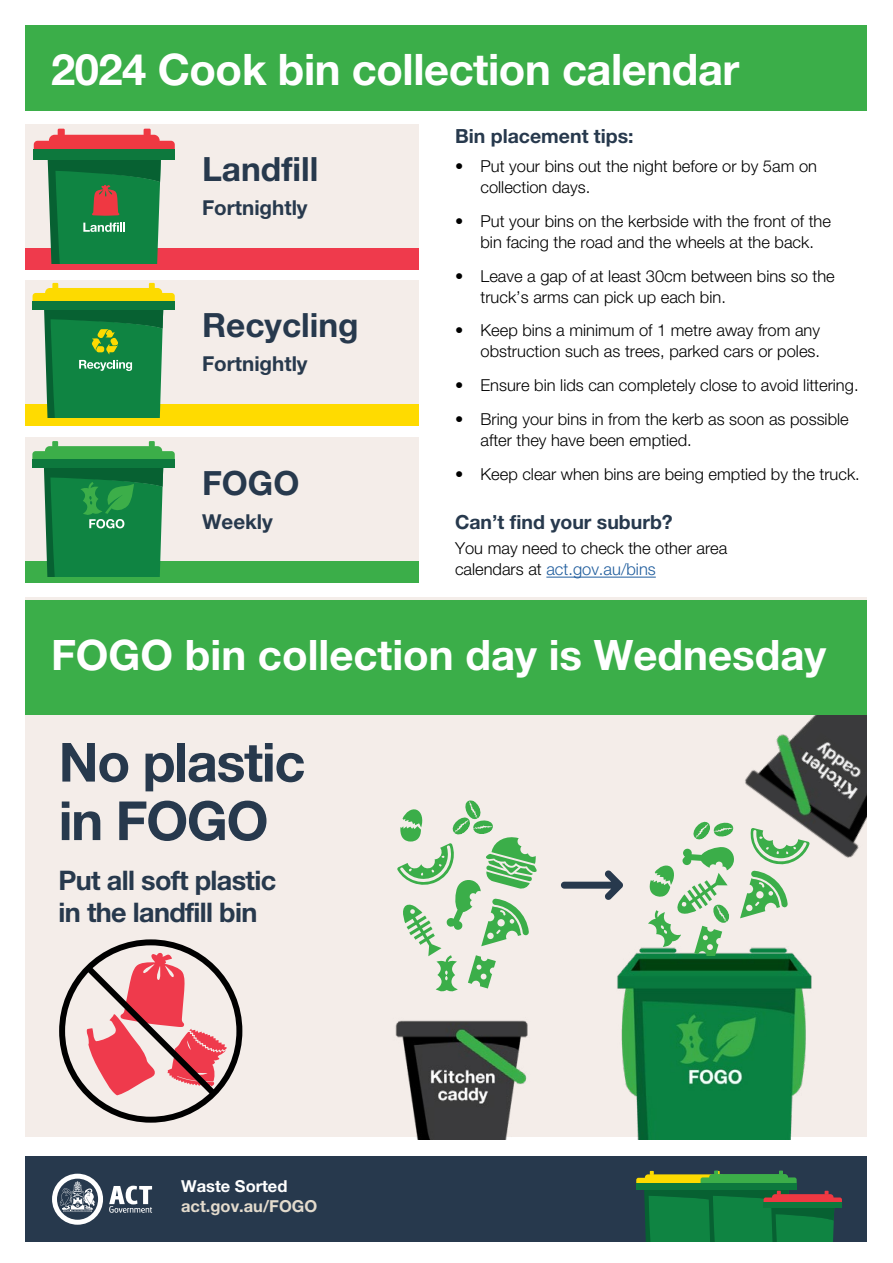
<style>
.page{position:relative;width:893px;height:1263px;background:#fff}
.page>*{position:absolute;margin:0;border:0;box-sizing:border-box;transform-origin:0 0}
.t1{font:700 54px/58.5px "Helvetica Neue CE";letter-spacing:-.025em;color:#27394d}
.h1_2024{font:700 43.5px "Helvetica Neue CE";letter-spacing:-.01em;color:#fff}
.t2{font:700 42px "Helvetica Neue CE";color:#fff}
.t3{font:700 33.45px "Helvetica Neue CE";color:#27394d}
.t4{font:700 27px/32.4px "Helvetica Neue CE";letter-spacing:-.025em;color:#27394d}
.Body_Big{font:700 20.55px "Helvetica Neue CE";color:#27394d}
.h3_2024{font:700 19.5px "Helvetica Neue CE";color:#27394d}
.Body_Big-2{font:300 16.5px/21px "Helvetica Neue CE";color:#000}
.t5{font:700 16.5px "Helvetica Neue CE";color:#e3dbcd}
.t6{font:700 16.5px "Helvetica Neue CE";color:#fff}
.s1{color:#215e9e}
</style>
<div class="page">
<div style="left:26px;top:26px;width:841px;height:85px;background:#3bae49"></div>
<div style="left:26px;top:1157px;width:841px;height:85px;background:#27394d"></div>
<svg style="left:636px;top:1170px;width:206px;height:72px"></svg>
<div style="left:764px;top:1202px;width:78px;height:6px;background:#0d783d"></div>
<svg style="left:109px;top:1186px;width:43px;height:27px"></svg>
<svg style="left:52px;top:1174px;width:51px;height:51px"></svg>
<div style="left:26px;top:597px;width:841px;height:540px;background:#f4ede9"></div>
<hr style="left:546px;top:577px;width:110px;height:1px;background:#215e9e">
<div style="left:26px;top:124px;width:393px;height:146px;background:#f4ede9"></div>
<div style="left:26px;top:437px;width:393px;height:146px;background:#f4ede9"></div>
<div style="left:26px;top:248px;width:393px;height:22px;background:#ef3a4c"></div>
<div style="left:26px;top:561px;width:393px;height:22px;background:#3bae49"></div>
<div style="left:26px;top:280px;width:393px;height:146px;background:#f4ede9"></div>
<div style="left:26px;top:404px;width:393px;height:22px;background:#ffdb00"></div>
<svg style="left:32px;top:441px;width:143px;height:18px"></svg>
<div style="left:32px;top:459px;width:143px;height:9px;background:#0d783d"></div>
<svg style="left:44px;top:468px;width:119px;height:108px;background:#188445"></svg>
<svg style="left:34px;top:135px;width:141px;height:14px;background:#ef4952"></svg>
<div style="left:58px;top:129px;width:7px;height:7px;background:#ef3842"></div>
<div style="left:144px;top:129px;width:7px;height:7px;background:#ef3842"></div>
<div style="left:34px;top:149px;width:141px;height:10px;background:#0d783d"></div>
<svg style="left:48px;top:159px;width:113px;height:105px;background:#247c45"></svg>
<svg style="left:33px;top:283px;width:142px;height:18px"></svg>
<div style="left:33px;top:301px;width:142px;height:9px;background:#0d783d"></div>
<svg style="left:44px;top:310px;width:119px;height:108px;background:#1e8544"></svg>
<div style="left:59px;top:939px;width:183px;height:184px;border:6px solid #000;border-radius:50%"></div>
<svg style="left:79px;top:953px;width:148px;height:150px"></svg>
<img style="left:617px;top:947px;width:195px;height:193px">
<svg style="left:740px;top:881px;width:48px;height:37px"></svg>
<svg style="left:693px;top:821px;width:26px;height:19px"></svg>
<img style="left:395px;top:1020px;width:133px;height:120px">
<svg style="left:397px;top:800px;width:140px;height:192px"></svg>
<svg style="left:648px;top:847px;width:86px;height:108px"></svg>
<svg style="left:561px;top:870px;width:62px;height:30px"></svg>
<img style="left:719px;top:714px;width:148px;height:167px">
<div style="left:26px;top:600px;width:841px;height:114px;background:#3bae49"></div>
<h1 class="h1_2024" style="left:51px;top:42px;width:690px">2024 Cook bin collection calendar</h1>
<p class="t3" style="left:202px;top:149px;width:118px">Landfill</p>
<p class="Body_Big" style="left:202px;top:195px;width:107px">Fortnightly</p>
<p class="t3" style="left:202px;top:305px;width:158px">Recycling</p>
<p class="Body_Big" style="left:202px;top:351px;width:107px">Fortnightly</p>
<p class="t3" style="left:202px;top:462px;width:99px">FOGO</p>
<p class="Body_Big" style="left:202px;top:509px;width:72px">Weekly</p>
<h2 class="h3_2024" style="left:455px;top:124px;width:180px">Bin placement tips:</h2>
<p class="Body_Big-2" style="left:480px;top:156px;width:338px;text-indent:-26px">• Put your bins out the night before or by 5am on collection days.</p>
<p class="Body_Big-2" style="left:455px;top:210px;width:378px;text-align:center">• Put your bins on the kerbside with the front of the bin facing the road and the wheels at the back.</p>
<p class="Body_Big-2" style="left:480px;top:265px;width:356px;text-indent:-26px">• Leave a gap of at least 30cm between bins so the truck’s arms can pick up each bin.</p>
<p class="Body_Big-2" style="left:455px;top:320px;width:367px;text-align:right">• Keep bins a minimum of 1 metre away from any obstruction such as trees, parked cars or poles.</p>
<p class="Body_Big-2" style="left:455px;top:375px;width:405px">• Ensure bin lids can completely close to avoid littering.</p>
<p class="Body_Big-2" style="left:480px;top:408px;width:370px;text-indent:-26px">• Bring your bins in from the kerb as soon as possible after they have been emptied.</p>
<p class="Body_Big-2" style="left:455px;top:463px;width:406px">• Keep clear when bins are being emptied by the truck.</p>
<h2 class="h3_2024" style="left:455px;top:510px;width:219px">Can’t find your suburb?</h2>
<p class="Body_Big-2" style="left:455px;top:538px;width:274px">You may need to check the other area calendars at <span class="s1">act.gov.au/bins</span></p>
<p class="t2" style="left:51px;top:629px;width:777px">FOGO bin collection day is Wednesday</p>
<p class="t1" style="left:59px;top:734px;width:248px">No plastic in FOGO</p>
<p class="t4" style="left:59px;top:864px;width:219px">Put all soft plastic in the landfill bin</p>
<p class="t6" style="left:181px;top:1176px;width:108px">Waste Sorted</p>
<p class="t5" style="left:181px;top:1196px;width:138px">act.gov.au/FOGO</p>
</div>
